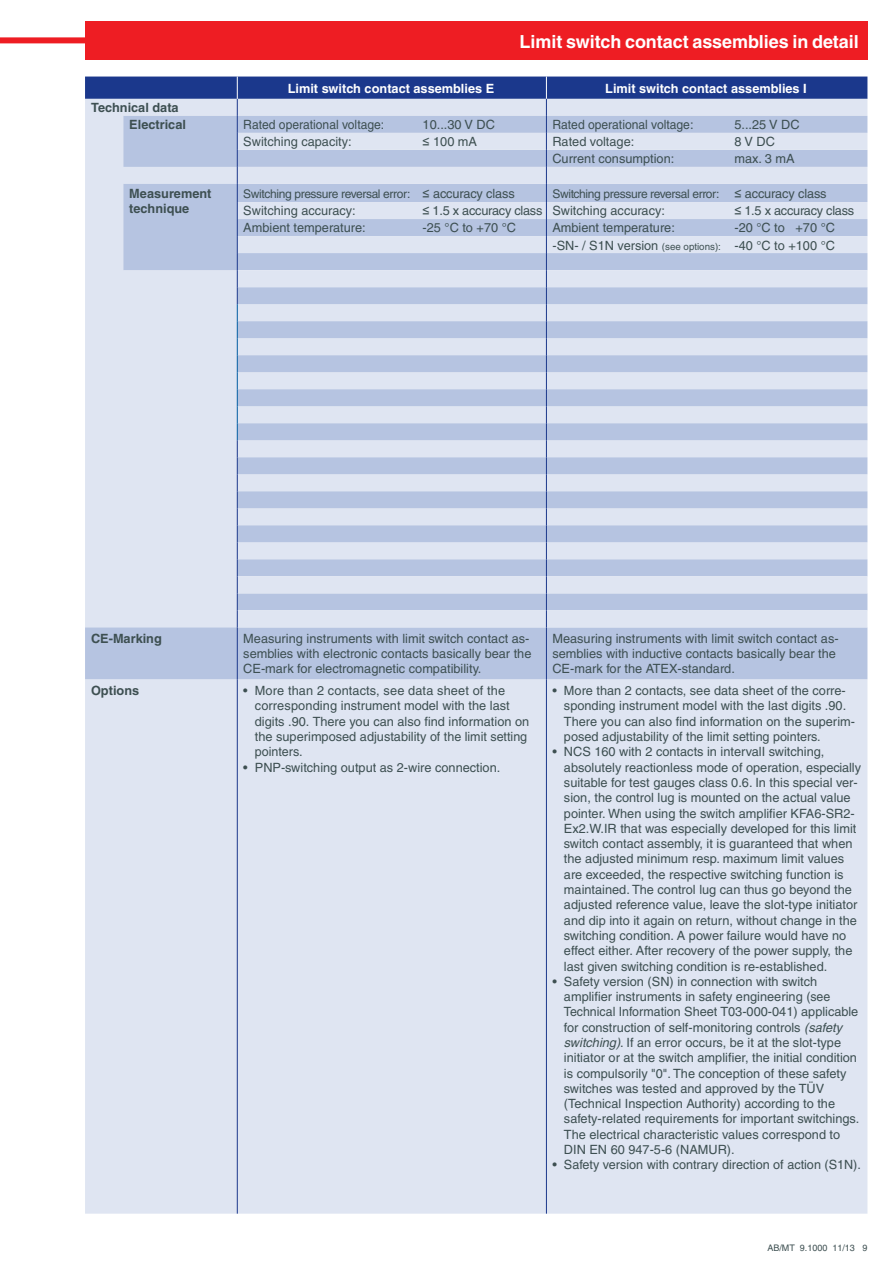
<style>
.page{position:relative;width:893px;height:1263px;background:#fff}
.page>*{position:absolute;margin:0;border:0;box-sizing:border-box;transform-origin:0 0}
.t1{font:700 18px "Helvetica";letter-spacing:-.005em;color:#fff}
.t2{font:12.75px/15.3px "Helvetica";color:#3d4f51}
.t3{font:700 12.75px/17px "Helvetica";color:#3d4f51}
.t4{font:700 12.75px "Helvetica";color:#fff}
.t5{font:12.75px "Helvetica";color:#3d4f51;scale:.95 1}
.t6{font:12.75px "Helvetica";letter-spacing:-.02em;color:#3d4f51}
.t7{font:12px "Helvetica";letter-spacing:-.03em;color:#3d4f51}
.t8{font:9px "Helvetica";color:#3d4f51}
.s1{font-family:"Arial"}
.s2{font-family:"Arial";font-size:12.75px}
.s3{font-size:12.75px}
.s4{font-size:9.75px}
.s5{font-style:italic}
</style>
<div class="page">
<div style="left:85px;top:21px;width:782px;height:39px;background:#ee1d23"></div>
<div style="left:0;top:37px;width:85px;height:6px;background:#ee1d23"></div>
<div style="left:85px;top:679px;width:782px;height:535px;background:#dfe5f2"></div>
<div style="left:85px;top:627px;width:782px;height:52px;background:#b6c4e1"></div>
<hr style="left:237px;top:627px;width:1px;height:52px;background:#1b388c">
<hr style="left:237px;top:679px;width:1px;height:535px;background:#1b388c">
<hr style="left:546px;top:627px;width:1px;height:52px;background:#1b388c">
<hr style="left:546px;top:679px;width:1px;height:535px;background:#1b388c">
<svg style="left:85px;top:77px;width:782px;height:550px;background:#c6d0e6"></svg>
<h1 class="t1" style="left:520px;top:31px;width:341px">Limit switch contact assemblies in detail</h1>
<p class="t3" style="left:129px;top:99px;width:58px;text-indent:-38px">Technical data<br>Electrical</p>
<p class="t4" style="left:288px;top:80px;width:208px">Limit switch contact assemblies E</p>
<p class="t4" style="left:605px;top:80px;width:203px">Limit switch contact assemblies I</p>
<p class="t5" style="left:243px;top:117px;width:150px">Rated operational voltage:</p>
<p class="t2" style="left:423px;top:117px;width:74px">10...30 V DC</p>
<p class="t5" style="left:552px;top:117px;width:150px">Rated operational voltage:</p>
<p class="t2" style="left:734px;top:117px;width:67px">5...25 V DC</p>
<p class="t2" style="left:243px;top:134px;width:110px">Switching capacity:</p>
<p class="t2" style="left:423px;top:134px;width:56px"><span class="s1">≤</span> 100 mA</p>
<p class="t2" style="left:552px;top:134px;width:83px">Rated voltage:</p>
<p class="t2" style="left:734px;top:134px;width:42px">8 V DC</p>
<p class="t2" style="left:552px;top:151px;width:123px">Current consumption:</p>
<p class="t2" style="left:734px;top:151px;width:62px">max. 3 mA</p>
<p class="t3" style="left:129px;top:186px;width:84px;line-height:15.3px">Measurement technique</p>
<p class="t7" style="left:243px;top:186px;width:273px">Switching pressure reversal error: <span class="s2">≤</span> <span class="s3">accuracy class</span></p>
<p class="t7" style="left:552px;top:186px;width:276px">Switching pressure reversal error: <span class="s2">≤</span> <span class="s3">accuracy class</span></p>
<p class="t2" style="left:243px;top:203px;width:114px">Switching accuracy:</p>
<p class="t2" style="left:423px;top:203px;width:244px"><span class="s1">≤</span> 1.5 x accuracy class Switching accuracy:</p>
<p class="t6" style="left:734px;top:204px;width:121px"><span class="s1">≤</span> 1.5 x accuracy class</p>
<p class="t2" style="left:243px;top:220px;width:124px">Ambient temperature:</p>
<p class="t2" style="left:423px;top:220px;width:95px">-25 °C to +70 °C</p>
<p class="t2" style="left:552px;top:220px;width:124px">Ambient temperature:</p>
<p class="t2" style="left:552px;top:219px;width:284px;line-height:17px;text-align:right">-20 °C to +70 °C<br>-SN- / S1N version <span class="s4">(see options):</span> -40 °C to +100 °C</p>
<p class="t3" style="left:91px;top:630px;width:72px">CE-Marking</p>
<p class="t2" style="left:243px;top:631px;width:290px">Measuring instruments with limit switch contact as&shy;semblies with electronic contacts basically bear the<br>CE-mark for electromagnetic compatibility.</p>
<p class="t2" style="left:552px;top:631px;width:288px">Measuring instruments with limit switch contact as&shy;semblies with inductive contacts basically bear the<br>CE-mark for the ATEX-standard.</p>
<p class="t3" style="left:91px;top:682px;width:50px">Options</p>
<p class="t2" style="left:255px;top:683px;width:276px;text-indent:-12px">• More than 2 contacts, see data sheet of the corresponding instrument model with the last digits .90. There you can also find information on the superimposed adjustability of the limit setting pointers.</p>
<p class="t2" style="left:243px;top:759px;width:259px">• PNP-switching output as 2-wire connection.</p>
<p class="t2" style="left:564px;top:683px;width:293px;text-indent:-12px">• More than 2 contacts, see data sheet of the corre&shy;sponding instrument model with the last digits .90.<br>There you can also find information on the superim&shy;posed adjustability of the limit setting pointers.</p>
<p class="t2" style="left:564px;top:744px;width:299px;text-indent:-12px">• NCS 160 with 2 contacts in intervalI switching, absolutely reactionless mode of operation, especially suitable for test gauges class 0.6. In this special ver&shy;sion, the control lug is mounted on the actual value pointer. When using the switch amplifier KFA6-SR2- Ex2.W.IR that was especially developed for this limit switch contact assembly, it is guaranteed that when the adjusted minimum resp. maximum limit values are exceeded, the respective switching function is maintained. The control lug can thus go beyond the adjusted reference value, leave the slot-type initiator and dip into it again on return, without change in the switching condition. A power failure would have no effect either. After recovery of the power supply, the last given switching condition is re-established.</p>
<p class="t2" style="left:564px;top:974px;width:297px;text-indent:-12px">• Safety version (SN) in connection with switch amplifier instruments in safety engineering (see Technical Information Sheet T03-000-041) applicable for construction of self-monitoring controls <span class="s5">(safety switching)</span>. If an error occurs, be it at the slot-type initiator or at the switch amplifier, the initial condition is compulsorily "0". The conception of these safety switches was tested and approved by the TÜV (Technical Inspection Authority) according to the safety-related requirements for important switchings.<br>The electrical characteristic values correspond to DIN EN 60 947-5-6 (NAMUR).</p>
<p class="t2" style="left:552px;top:1157px;width:310px">• Safety version with contrary direction of action (S1N).</p>
<p class="t8" style="left:767px;top:1242px;width:102px">AB/MT 9.1000 11/13 9</p>
</div>
